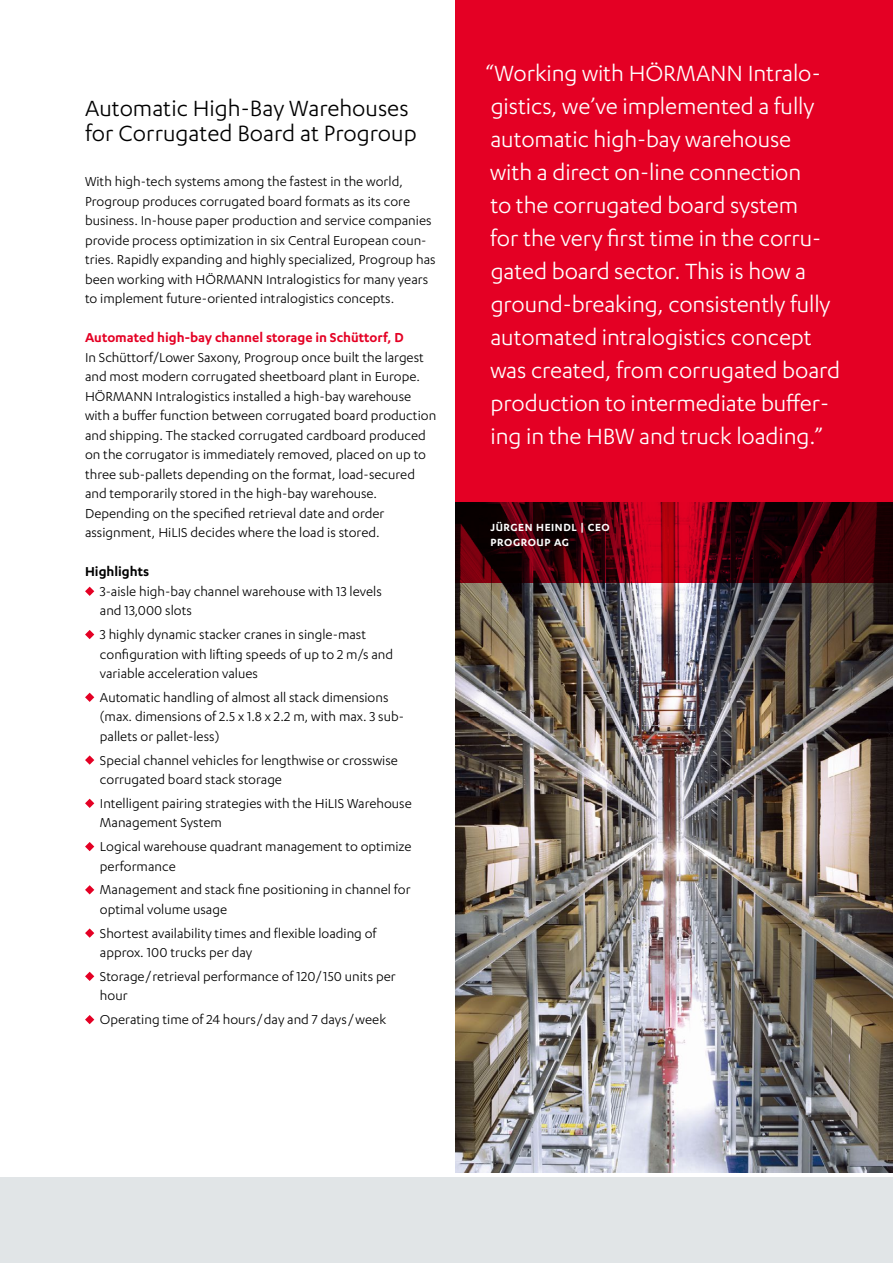
<style>
.page{position:relative;width:893px;height:1263px;background:#fff}
.page>*{position:absolute;margin:0;border:0;box-sizing:border-box;transform-origin:0 0}
.t1{font:25.5px/33px "Karbon";letter-spacing:-.005em;color:#fff}
.t2{font:25.5px/25.5px "Karbon";color:#000}
.t3{font:15px/19.5px "Karbon";color:#000}
.t4{font:600 15px "Karbon";color:#e40024}
.t5{font:600 15px "Karbon";color:#000}
.t6{font:600 12px/15px "Karbon";letter-spacing:.05em;color:#fff}
</style>
<div class="page">
<div style="left:0;top:1178px;width:893px;height:85px;background:#e1e5e7"></div>
<svg style="left:85px;top:587px;width:9px;height:9px"></svg>
<svg style="left:85px;top:630px;width:9px;height:9px"></svg>
<svg style="left:85px;top:693px;width:9px;height:9px"></svg>
<svg style="left:85px;top:755px;width:9px;height:10px"></svg>
<svg style="left:85px;top:799px;width:9px;height:9px"></svg>
<svg style="left:85px;top:842px;width:9px;height:9px"></svg>
<svg style="left:85px;top:885px;width:9px;height:9px"></svg>
<svg style="left:85px;top:928px;width:9px;height:10px"></svg>
<svg style="left:85px;top:972px;width:9px;height:9px"></svg>
<svg style="left:85px;top:1015px;width:9px;height:9px"></svg>
<div style="left:455px;top:0;width:438px;height:583px;background:#e40024"></div>
<img style="left:455px;top:502px;width:438px;height:671px">
<h1 class="t2" style="left:85px;top:95px;width:333px">Automatic High-Bay Warehouses for Corrugated Board at Progroup</h1>
<p class="t3" style="left:85px;top:172px;width:352px">With high-tech systems among the fastest in the world, Progroup produces corrugated board formats as its core business. In-house paper production and service companies provide process optimization in six Central European coun&shy;tries. Rapidly expanding and highly specialized, Progroup has been working with HÖRMANN Intralogistics for many years to implement future-oriented intralogistics concepts.</p>
<p class="t4" style="left:85px;top:329px;width:320px">Automated high-bay channel storage in Schüttorf, D</p>
<p class="t3" style="left:85px;top:347px;width:353px">In Schüttorf/Lower Saxony, Progroup once built the largest and most modern corrugated sheetboard plant in Europe.<br>HÖRMANN Intralogistics installed a high-bay warehouse with a buffer function between corrugated board production and shipping. The stacked corrugated cardboard produced on the corrugator is immediately removed, placed on up to three sub-pallets depending on the format, load-secured and temporarily stored in the high-bay warehouse.<br>Depending on the specified retrieval date and order assignment, HiLIS decides where the load is stored.</p>
<p class="t5" style="left:85px;top:563px;width:66px">Highlights</p>
<p class="t3" style="left:100px;top:581px;width:283px">3-aisle high-bay channel warehouse with 13 levels and 13,000 slots</p>
<p class="t3" style="left:100px;top:624px;width:295px">3 highly dynamic stacker cranes in single-mast configuration with lifting speeds of up to 2 m/s and variable acceleration values</p>
<p class="t3" style="left:100px;top:687px;width:306px">Automatic handling of almost all stack dimensions (max. dimensions of 2.5 x 1.8 x 2.2 m, with max. 3 sub&shy;pallets or pallet-less)</p>
<p class="t3" style="left:100px;top:750px;width:299px">Special channel vehicles for lengthwise or crosswise corrugated board stack storage</p>
<p class="t3" style="left:100px;top:793px;width:313px">Intelligent pairing strategies with the HiLIS Warehouse<br>Management System</p>
<p class="t3" style="left:100px;top:836px;width:313px">Logical warehouse quadrant management to optimize performance</p>
<p class="t3" style="left:100px;top:880px;width:312px">Management and stack fine positioning in channel for optimal volume usage</p>
<p class="t3" style="left:100px;top:923px;width:278px">Shortest availability times and flexible loading of approx. 100 trucks per day</p>
<p class="t3" style="left:100px;top:966px;width:297px">Storage / retrieval performance of 120 / 150 units per hour</p>
<p class="t3" style="left:100px;top:1009px;width:288px">Operating time of 24 hours / day and 7 days / week</p>
<p class="t1" style="left:485px;top:56px;width:357px">“Working with HÖRMANN Intralo&shy;gistics, we’ve implemented a fully automatic high-bay warehouse<br>with a direct on-line connection<br>to the corrugated board system<br>for the very first time in the corru&shy;gated board sector. This is how a ground-breaking, consistently fully automated intralogistics concept was created, from corrugated board production to intermediate buffer&shy;ing in the HBW and truck loading.”</p>
<p class="t6" style="left:490px;top:520px;width:121px">JÜRGEN HEINDL | CEO<br>PROGROUP AG</p>
</div>
